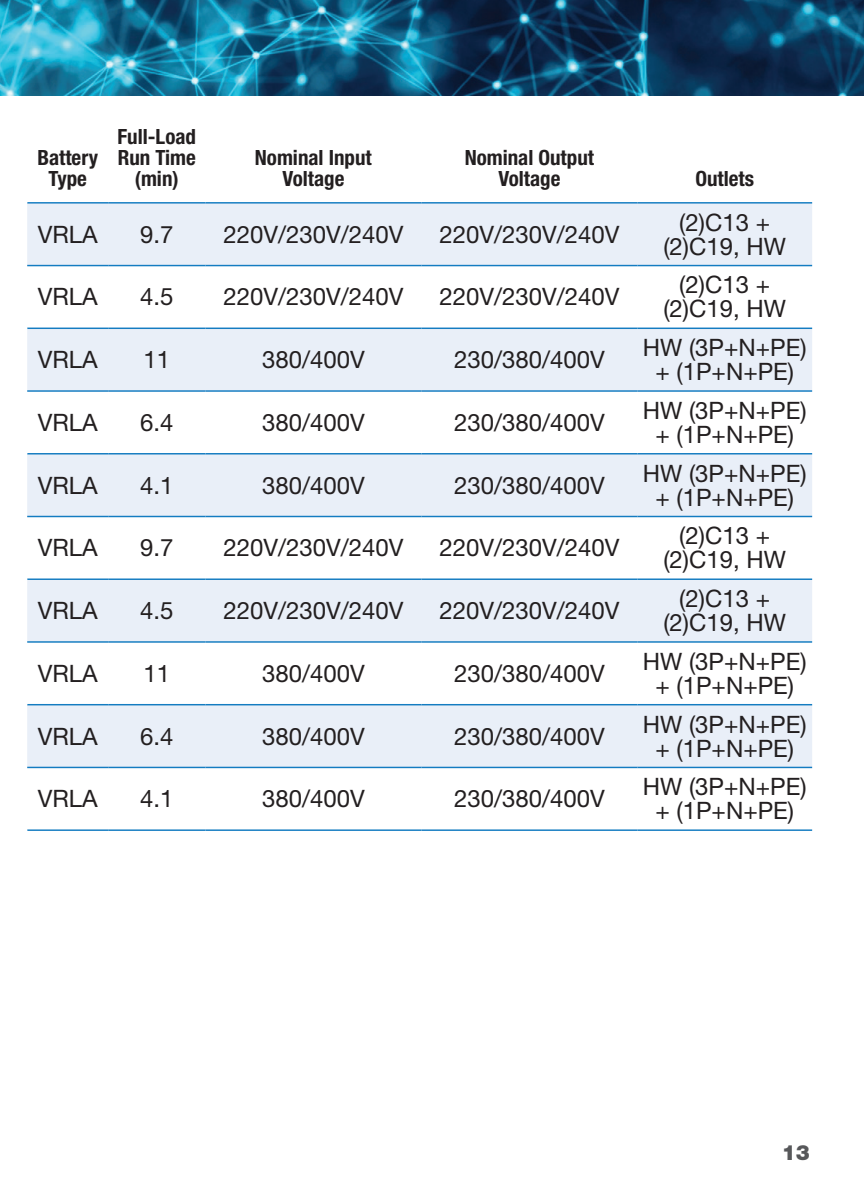
<style>
.page{position:relative;width:864px;height:1188px;background:#fff}
.page>*{position:absolute;margin:0;border:0;box-sizing:border-box;transform-origin:0 0}
.t1{font:24px/24px "Helvetica Neue LT Std";color:#231f20;text-align:center}
.t2{font:700 condensed 21px/21px "Helvetica Neue LT Std";color:#231f20;text-align:center}
.t3{font:900 21px "Helvetica Neue LT Std";color:#57585a}
</style>
<div class="page">
<div style="left:27px;top:204px;width:785px;height:61px;background:#e9eff8"></div>
<svg style="left:27px;top:266px;width:785px;height:503px;fill:#e9eff8"></svg>
<hr style="left:27px;top:328px;width:81px;height:1px;background:#147cc1">
<hr style="left:108px;top:328px;width:97px;height:1px;background:#147cc1">
<hr style="left:205px;top:328px;width:216px;height:1px;background:#147cc1">
<hr style="left:421px;top:328px;width:216px;height:1px;background:#147cc1">
<hr style="left:637px;top:328px;width:175px;height:1px;background:#147cc1">
<hr style="left:27px;top:390px;width:81px;height:2px;background:#147cc1">
<hr style="left:108px;top:390px;width:97px;height:2px;background:#147cc1">
<hr style="left:205px;top:390px;width:216px;height:2px;background:#147cc1">
<hr style="left:421px;top:390px;width:216px;height:2px;background:#147cc1">
<hr style="left:637px;top:390px;width:175px;height:2px;background:#147cc1">
<hr style="left:27px;top:453px;width:81px;height:2px;background:#147cc1">
<hr style="left:108px;top:453px;width:97px;height:2px;background:#147cc1">
<hr style="left:205px;top:453px;width:216px;height:2px;background:#147cc1">
<hr style="left:421px;top:453px;width:216px;height:2px;background:#147cc1">
<hr style="left:637px;top:453px;width:175px;height:2px;background:#147cc1">
<hr style="left:27px;top:516px;width:81px;height:1px;background:#147cc1">
<hr style="left:108px;top:516px;width:97px;height:1px;background:#147cc1">
<hr style="left:205px;top:516px;width:216px;height:1px;background:#147cc1">
<hr style="left:421px;top:516px;width:216px;height:1px;background:#147cc1">
<hr style="left:637px;top:516px;width:175px;height:1px;background:#147cc1">
<hr style="left:27px;top:579px;width:81px;height:1px;background:#147cc1">
<hr style="left:108px;top:579px;width:97px;height:1px;background:#147cc1">
<hr style="left:205px;top:579px;width:216px;height:1px;background:#147cc1">
<hr style="left:421px;top:579px;width:216px;height:1px;background:#147cc1">
<hr style="left:637px;top:579px;width:175px;height:1px;background:#147cc1">
<hr style="left:27px;top:641px;width:81px;height:2px;background:#147cc1">
<hr style="left:108px;top:641px;width:97px;height:2px;background:#147cc1">
<hr style="left:205px;top:641px;width:216px;height:2px;background:#147cc1">
<hr style="left:421px;top:641px;width:216px;height:2px;background:#147cc1">
<hr style="left:637px;top:641px;width:175px;height:2px;background:#147cc1">
<hr style="left:27px;top:704px;width:81px;height:1px;background:#147cc1">
<hr style="left:108px;top:704px;width:97px;height:1px;background:#147cc1">
<hr style="left:205px;top:704px;width:216px;height:1px;background:#147cc1">
<hr style="left:421px;top:704px;width:216px;height:1px;background:#147cc1">
<hr style="left:637px;top:704px;width:175px;height:1px;background:#147cc1">
<hr style="left:27px;top:767px;width:81px;height:1px;background:#147cc1">
<hr style="left:108px;top:767px;width:97px;height:1px;background:#147cc1">
<hr style="left:205px;top:767px;width:216px;height:1px;background:#147cc1">
<hr style="left:421px;top:767px;width:216px;height:1px;background:#147cc1">
<hr style="left:637px;top:767px;width:175px;height:1px;background:#147cc1">
<hr style="left:27px;top:829px;width:81px;height:2px;background:#147cc1">
<hr style="left:108px;top:829px;width:97px;height:2px;background:#147cc1">
<hr style="left:205px;top:829px;width:216px;height:2px;background:#147cc1">
<hr style="left:421px;top:829px;width:216px;height:2px;background:#147cc1">
<hr style="left:637px;top:829px;width:175px;height:2px;background:#147cc1">
<hr style="left:27px;top:202px;width:81px;height:2px;background:#147cc1">
<hr style="left:108px;top:202px;width:97px;height:2px;background:#147cc1">
<hr style="left:205px;top:202px;width:216px;height:2px;background:#147cc1">
<hr style="left:421px;top:202px;width:216px;height:2px;background:#147cc1">
<hr style="left:637px;top:202px;width:175px;height:2px;background:#147cc1">
<hr style="left:27px;top:265px;width:81px;height:1px;background:#147cc1">
<hr style="left:108px;top:265px;width:97px;height:1px;background:#147cc1">
<hr style="left:205px;top:265px;width:216px;height:1px;background:#147cc1">
<hr style="left:421px;top:265px;width:216px;height:1px;background:#147cc1">
<hr style="left:637px;top:265px;width:175px;height:1px;background:#147cc1">
<img style="left:0;top:0;width:864px;height:95px">
<p class="t2" style="left:37px;top:147px;width:62px">Battery<br>Type</p>
<p class="t2" style="left:118px;top:126px;width:80px">Full-Load<br>Run Time (min)</p>
<p class="t2" style="left:255px;top:147px;width:118px">Nominal Input<br>Voltage</p>
<p class="t2" style="left:465px;top:147px;width:131px">Nominal Output<br>Voltage</p>
<p class="t1" style="left:38px;top:222px;width:61px">VRLA</p>
<p class="t1" style="left:140px;top:222px;width:35px">9.7</p>
<p class="t1" style="left:223px;top:222px;width:182px">220V/230V/240V</p>
<p class="t1" style="left:439px;top:222px;width:182px">220V/230V/240V</p>
<p class="t1" style="left:38px;top:285px;width:61px">VRLA</p>
<p class="t1" style="left:140px;top:285px;width:35px">4.5</p>
<p class="t1" style="left:223px;top:285px;width:182px">220V/230V/240V</p>
<p class="t1" style="left:439px;top:285px;width:182px">220V/230V/240V</p>
<p class="t1" style="left:38px;top:347px;width:61px">VRLA</p>
<p class="t1" style="left:143px;top:347px;width:28px">11</p>
<p class="t1" style="left:262px;top:347px;width:104px">380/400V</p>
<p class="t1" style="left:454px;top:347px;width:152px">230/380/400V</p>
<p class="t1" style="left:38px;top:410px;width:61px">VRLA</p>
<p class="t1" style="left:140px;top:410px;width:35px">6.4</p>
<p class="t1" style="left:262px;top:410px;width:104px">380/400V</p>
<p class="t1" style="left:454px;top:410px;width:152px">230/380/400V</p>
<p class="t1" style="left:38px;top:473px;width:61px">VRLA</p>
<p class="t1" style="left:140px;top:473px;width:35px">4.1</p>
<p class="t1" style="left:262px;top:473px;width:104px">380/400V</p>
<p class="t1" style="left:454px;top:473px;width:152px">230/380/400V</p>
<p class="t1" style="left:38px;top:536px;width:61px">VRLA</p>
<p class="t1" style="left:140px;top:536px;width:35px">9.7</p>
<p class="t1" style="left:223px;top:536px;width:182px">220V/230V/240V</p>
<p class="t1" style="left:439px;top:536px;width:182px">220V/230V/240V</p>
<p class="t1" style="left:38px;top:598px;width:61px">VRLA</p>
<p class="t1" style="left:140px;top:598px;width:35px">4.5</p>
<p class="t1" style="left:223px;top:598px;width:182px">220V/230V/240V</p>
<p class="t1" style="left:439px;top:598px;width:182px">220V/230V/240V</p>
<p class="t1" style="left:38px;top:661px;width:61px">VRLA</p>
<p class="t1" style="left:143px;top:661px;width:28px">11</p>
<p class="t1" style="left:262px;top:661px;width:104px">380/400V</p>
<p class="t1" style="left:454px;top:661px;width:152px">230/380/400V</p>
<p class="t1" style="left:38px;top:724px;width:61px">VRLA</p>
<p class="t1" style="left:140px;top:724px;width:35px">6.4</p>
<p class="t1" style="left:262px;top:724px;width:104px">380/400V</p>
<p class="t1" style="left:454px;top:724px;width:152px">230/380/400V</p>
<p class="t1" style="left:38px;top:787px;width:61px">VRLA</p>
<p class="t1" style="left:140px;top:787px;width:35px">4.1</p>
<p class="t1" style="left:262px;top:787px;width:104px">380/400V</p>
<p class="t1" style="left:454px;top:787px;width:152px">230/380/400V</p>
<p class="t2" style="left:695px;top:168px;width:60px">Outlets</p>
<p class="t1" style="left:663px;top:210px;width:124px">(2)C13 + (2)C19, HW</p>
<p class="t1" style="left:663px;top:273px;width:124px">(2)C13 + (2)C19, HW</p>
<p class="t1" style="left:643px;top:335px;width:165px">HW (3P+N+PE) + (1P+N+PE)</p>
<p class="t1" style="left:643px;top:398px;width:165px">HW (3P+N+PE) + (1P+N+PE)</p>
<p class="t1" style="left:643px;top:461px;width:165px">HW (3P+N+PE) + (1P+N+PE)</p>
<p class="t1" style="left:663px;top:524px;width:124px">(2)C13 + (2)C19, HW</p>
<p class="t1" style="left:663px;top:586px;width:124px">(2)C13 + (2)C19, HW</p>
<p class="t1" style="left:643px;top:649px;width:165px">HW (3P+N+PE) + (1P+N+PE)</p>
<p class="t1" style="left:643px;top:712px;width:165px">HW (3P+N+PE) + (1P+N+PE)</p>
<p class="t1" style="left:643px;top:775px;width:165px">HW (3P+N+PE) + (1P+N+PE)</p>
<p class="t3" style="left:782px;top:1140px;width:30px">13</p>
</div>
